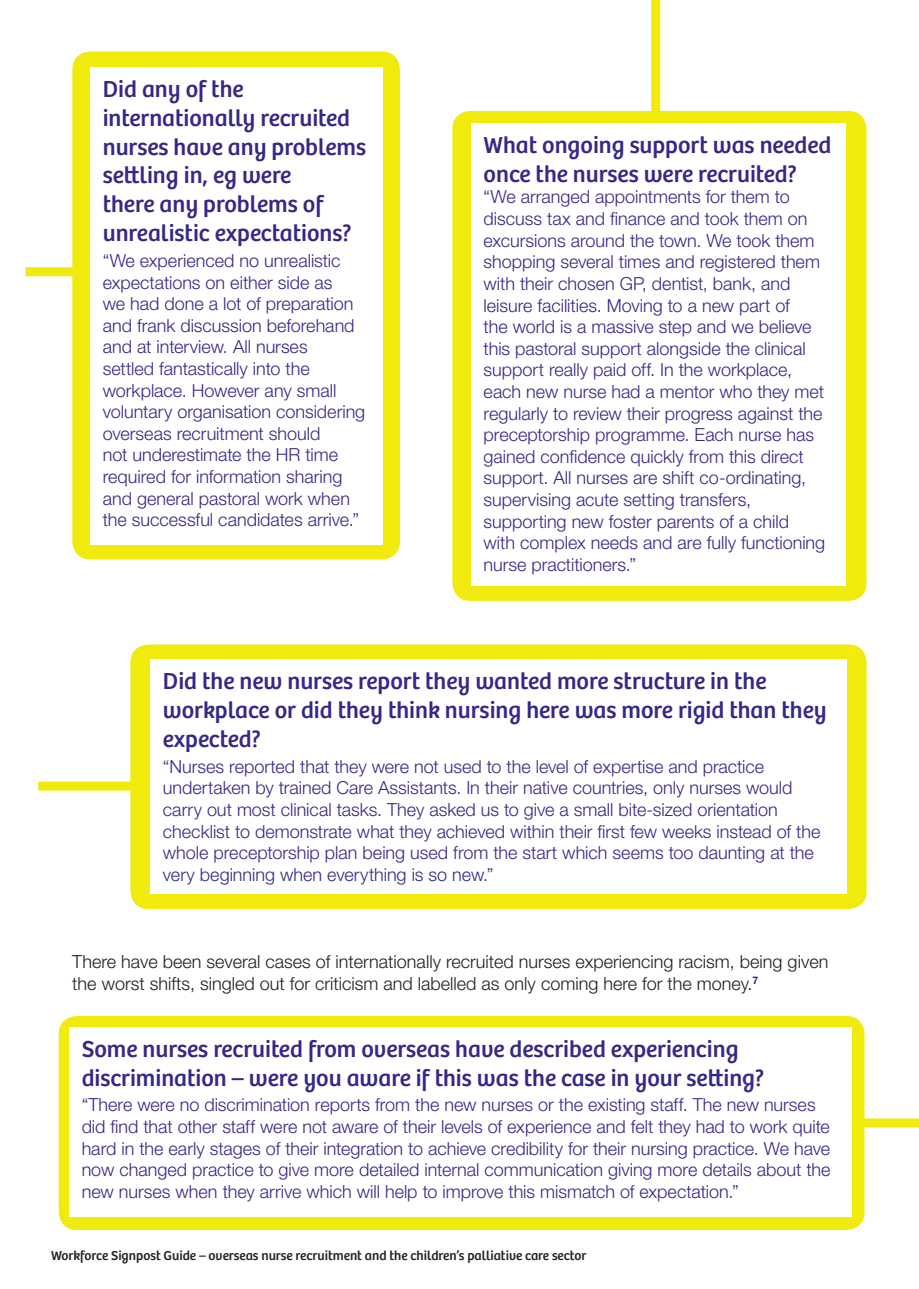
<style>
.page{position:relative;width:919px;height:1289px;background:#fff}
.page>*{position:absolute;margin:0;border:0;box-sizing:border-box;transform-origin:0 0}
.Heading{font:24px/28.8px "Bree";color:#332986}
.Body_text_-_Helv{font:300 18px/21.6px "Helvetica Neue LT Std";color:#332986}
.t1{font:300 18px/21.6px "Helvetica Neue LT Std";color:#231f20}
.t2{font:13.5px "Bree";color:#231f20}
</style>
<div class="page">
<div style="left:651px;top:0;width:9px;height:171px;background:#f0ea0d"></div>
<div style="left:26px;top:267px;width:194px;height:9px;background:#f0ea0d"></div>
<div style="left:586px;top:1118px;width:332px;height:9px;background:#f0ea0d"></div>
<div style="left:59px;top:1016px;width:805px;height:213px;background:#f0ea0d;border-radius:18px"></div>
<div style="left:69px;top:1026px;width:782px;height:190px;background:#fff"></div>
<div style="left:452px;top:111px;width:414px;height:490px;background:#f0ea0d;border-radius:18px"></div>
<div style="left:471px;top:123px;width:374px;height:462px;background:#fff"></div>
<div style="left:72px;top:51px;width:328px;height:508px;background:#f0ea0d;border-radius:18px"></div>
<div style="left:90px;top:67px;width:293px;height:477px;background:#fff"></div>
<div style="left:38px;top:781px;width:231px;height:9px;background:#f0ea0d"></div>
<div style="left:130px;top:644px;width:736px;height:265px;background:#f0ea0d;border-radius:18px"></div>
<div style="left:150px;top:659px;width:696px;height:235px;background:#fff"></div>
<p class="Heading" style="left:103px;top:75px;width:265px">Did any of the internationally recruited nurses have any problems settling in, eg were<br>there any problems of unrealistic expectations?</p>
<p class="Body_text_-_Helv" style="left:103px;top:249px;width:264px">“We experienced no unrealistic expectations on either side as<br>we had done a lot of preparation and frank discussion beforehand and at interview. All nurses<br>settled fantastically into the workplace. However any small voluntary organisation considering overseas recruitment should<br>not underestimate the HR time required for information sharing and general pastoral work when the successful candidates arrive.”</p>
<p class="Heading" style="left:483px;top:131px;width:349px">What ongoing support was needed once the nurses were recruited?</p>
<p class="Body_text_-_Helv" style="left:483px;top:186px;width:343px">“We arranged appointments for them to discuss tax and finance and took them on excursions around the town. We took them shopping several times and registered them with their chosen GP, dentist, bank, and leisure facilities. Moving to a new part of<br>the world is a massive step and we believe this pastoral support alongside the clinical support really paid off. In the workplace, each new nurse had a mentor who they met regularly to review their progress against the preceptorship programme. Each nurse has gained confidence quickly from this direct support. All nurses are shift co-ordinating, supervising acute setting transfers, supporting new foster parents of a child<br>with complex needs and are fully functioning nurse practitioners.”</p>
<p class="Heading" style="left:163px;top:667px;width:665px">Did the new nurses report they wanted more structure in the workplace or did they think nursing here was more rigid than they expected?</p>
<p class="Body_text_-_Helv" style="left:163px;top:755px;width:659px">“Nurses reported that they were not used to the level of expertise and practice undertaken by trained Care Assistants. In their native countries, only nurses would carry out most clinical tasks. They asked us to give a small bite-sized orientation checklist to demonstrate what they achieved within their first few weeks instead of the whole preceptorship plan being used from the start which seems too daunting at the very beginning when everything is so new.”</p>
<p class="t1" style="left:72px;top:950px;width:757px">There have been several cases of internationally recruited nurses experiencing racism, being given the worst shifts, singled out for criticism and labelled as only coming here for the money.<sup>7</sup></p>
<p class="Heading" style="left:82px;top:1034px;width:684px">Some nurses recruited from overseas have described experiencing discrimination – were you aware if this was the case in your setting?</p>
<p class="Body_text_-_Helv" style="left:82px;top:1093px;width:750px">“There were no discrimination reports from the new nurses or the existing staff. The new nurses did find that other staff were not aware of their levels of experience and felt they had to work quite hard in the early stages of their integration to achieve credibility for their nursing practice. We have now changed practice to give more detailed internal communication giving more details about the new nurses when they arrive which will help to improve this mismatch of expectation.”</p>
<p class="t2" style="left:51px;top:1247px;width:536px">Workforce Signpost Guide – overseas nurse recruitment and the children’s palliative care sector</p>
</div>
